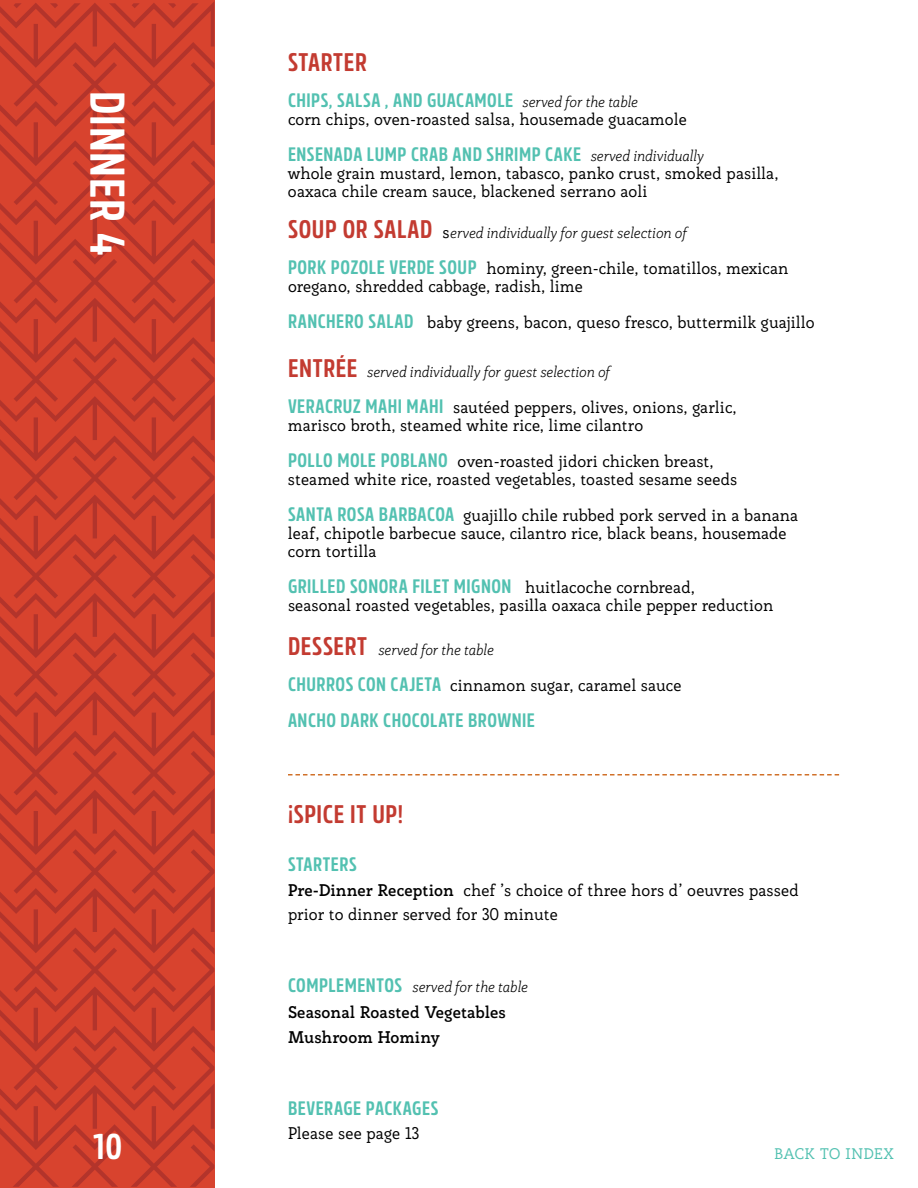
<style>
.page{position:relative;width:918px;height:1188px;background:#fff}
.page>*{position:absolute;margin:0;border:0;box-sizing:border-box;transform-origin:0 0}
.t1{font:700 48.75px "Rockeby Cd";letter-spacing:.015em;color:#fff}
.t2{font:700 36px "Rockeby Cd";color:#fff}
.t3{font:700 25.5px "Rockeby Cd";letter-spacing:.025em;color:#c33b31}
.t4{font:700 19.5px "Rockeby Cd";letter-spacing:.025em;color:#53c1b1}
.t5{font:16.5px/18px "Rogliano";color:#000}
.t6{font:700 16.5px/25.5px "Rogliano";color:#000}
.t7{font:italic 300 15px "Rogliano";color:#000}
.t8{font:15px "Rogliano";letter-spacing:.03em;color:#53c1b1}
.s1{font-family:"Rogliano";font-weight:300;font-style:italic;font-size:15px;color:#000}
.s2{font-family:"Rockeby Cd";font-weight:700;font-style:normal;font-size:25.5px;color:#c33b31}
.s3{font-weight:400;font-style:normal;font-size:16.5px}
.s4{font-family:"Rockeby Cd";font-weight:700;font-size:19.5px;color:#53c1b1}
.s5{font-family:"Rogliano";font-weight:400;font-size:16.5px;color:#000}
.s6{font-weight:700}
.s7{font-family:"Rockeby Cd";font-weight:700;font-style:normal;font-size:19.5px;color:#53c1b1}
</style>
<div class="page">
<svg style="left:0;top:1px;width:214px;height:1186px;background:#ce3f2d"></svg>
<svg style="left:288px;top:774px;width:551px;height:2px"></svg>
<h1 class="t1" style="left:136px;top:91px;width:166px;rotate:90deg">DINNER 4</h1>
<h2 class="t2" style="left:93px;top:1125px;width:31px">10</h2>
<h3 class="t3" style="left:288px;top:47px;width:80px">STARTER</h3>
<p class="t4" style="left:288px;top:89px;width:351px">CHIPS, SALSA , AND GUACAMOLE <span class="s1">served for the table</span></p>
<p class="t5" style="left:288px;top:110px;width:400px">corn chips, oven-roasted salsa, housemade guacamole</p>
<p class="t4" style="left:288px;top:143px;width:417px">ENSENADA LUMP CRAB AND SHRIMP CAKE <span class="s1">served individually</span></p>
<p class="t5" style="left:288px;top:164px;width:492px">whole grain mustard, lemon, tabasco, panko crust, smoked pasilla, oaxaca chile cream sauce, blackened serrano aoli</p>
<p class="t7" style="left:288px;top:223px;width:400px"><span class="s2">SOUP OR SALAD</span> <span class="s3">s</span>erved individually for guest selection of</p>
<p class="t5" style="left:288px;top:259px;width:502px"><span class="s4">PORK POZOLE VERDE SOUP</span> hominy, green-chile, tomatillos, mexican oregano, shredded cabbage, radish, lime</p>
<p class="t5" style="left:288px;top:313px;width:528px"><span class="s4">RANCHERO SALAD</span> baby greens, bacon, queso fresco, buttermilk guajillo</p>
<p class="t7" style="left:288px;top:362px;width:323px"><span class="s2">ENTRÉE</span> served individually for guest selection of</p>
<p class="t5" style="left:288px;top:398px;width:450px"><span class="s4">VERACRUZ MAHI MAHI</span> sautéed peppers, olives, onions, garlic, marisco broth, steamed white rice, lime cilantro</p>
<p class="t5" style="left:288px;top:452px;width:451px"><span class="s4">POLLO MOLE POBLANO</span> oven-roasted jidori chicken breast, steamed white rice, roasted vegetables, toasted sesame seeds</p>
<p class="t5" style="left:288px;top:506px;width:512px"><span class="s4">SANTA ROSA BARBACOA</span> guajillo chile rubbed pork served in a banana leaf, chipotle barbecue sauce, cilantro rice, black beans, housemade corn tortilla</p>
<p class="t4" style="left:288px;top:575px;width:408px">GRILLED SONORA FILET MIGNON <span class="s5">huitlacoche cornbread,</span></p>
<p class="t5" style="left:288px;top:596px;width:487px">seasonal roasted vegetables, pasilla oaxaca chile pepper reduction</p>
<p class="t7" style="left:288px;top:640px;width:207px"><span class="s2">DESSERT</span> served for the table</p>
<p class="t5" style="left:288px;top:676px;width:395px"><span class="s4">CHURROS CON CAJETA</span> cinnamon sugar, caramel sauce</p>
<p class="t4" style="left:288px;top:708px;width:249px">ANCHO DARK CHOCOLATE BROWNIE</p>
<h3 class="t3" style="left:288px;top:799px;width:117px">¡SPICE IT UP!</h3>
<p class="t4" style="left:288px;top:852px;width:70px">STARTERS</p>
<p class="t5" style="left:288px;top:878px;width:512px;line-height:24px"><span class="s6">Pre-Dinner Reception</span> chef ’s choice of three hors d’ oeuvres passed prior to dinner served for 30 minute</p>
<p class="t7" style="left:288px;top:977px;width:241px"><span class="s7">COMPLEMENTOS</span> served for the table</p>
<p class="t6" style="left:288px;top:999px;width:219px">Seasonal Roasted Vegetables<br>Mushroom Hominy</p>
<p class="t4" style="left:288px;top:1097px;width:152px">BEVERAGE PACKAGES</p>
<p class="t5" style="left:288px;top:1124px;width:133px">Please see page 13</p>
<p class="t8" style="left:774px;top:1144px;width:121px">BACK TO INDEX</p>
</div>
